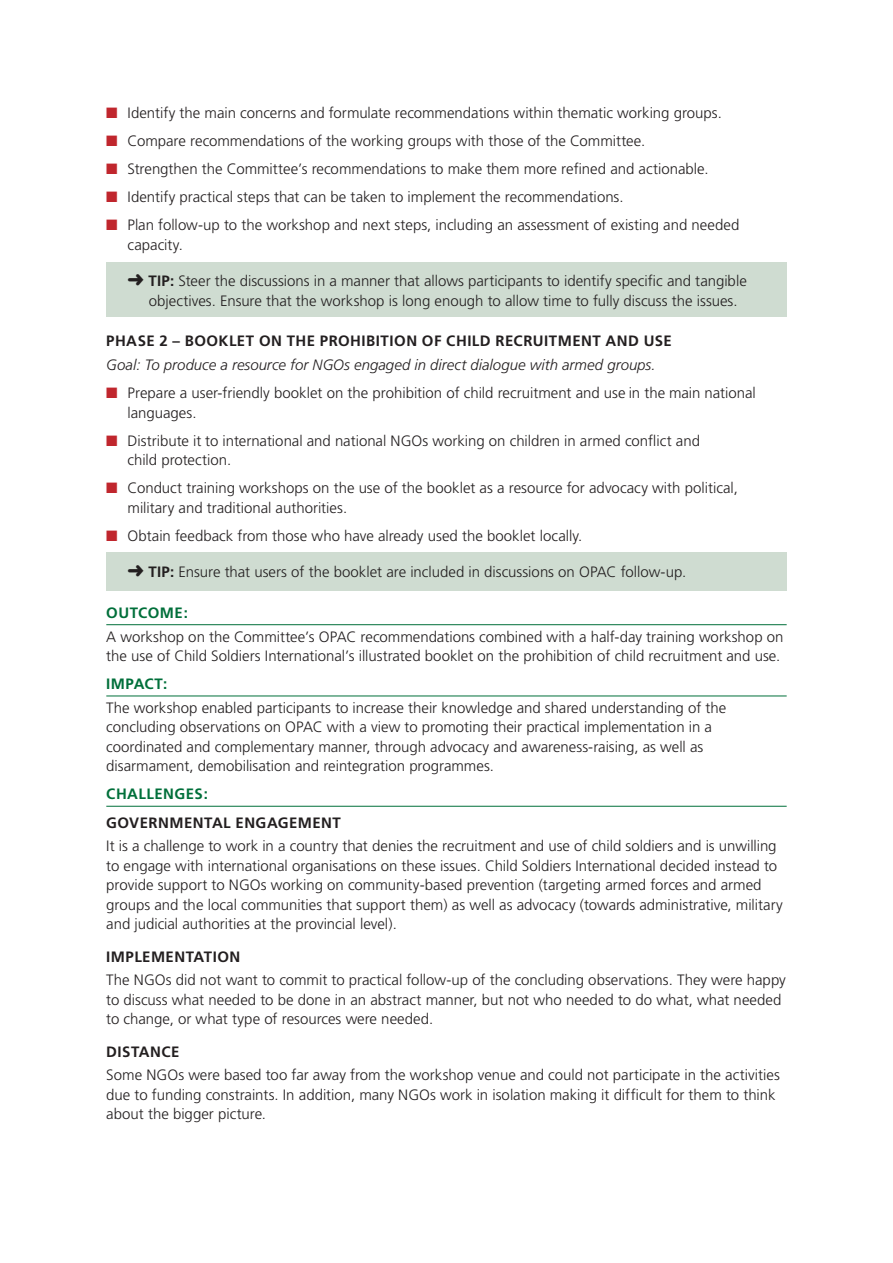
<style>
.page{position:relative;width:893px;height:1263px;background:#fff}
.page>*{position:absolute;margin:0;border:0;box-sizing:border-box;transform-origin:0 0}
.t1{font:300 15px/19.5px "Frutiger";color:#231f20}
.t2{font:700 15px "Frutiger";letter-spacing:.03em;color:#231f20}
.t3{font:italic 300 15px "Frutiger";color:#231f20}
.t4{font:700 15px "Frutiger";letter-spacing:.03em;color:#006f3a}
.s1{color:#c0262d}
.s2{font-weight:700}
</style>
<div class="page">
<div style="left:106px;top:552px;width:681px;height:39px;background:#cfdcd1"></div>
<div style="left:106px;top:262px;width:681px;height:54px;background:#cfdcd1"></div>
<hr style="left:106px;top:624px;width:681px;height:1px;background:#006f3a">
<hr style="left:106px;top:696px;width:681px;height:1px;background:#006f3a">
<hr style="left:106px;top:806px;width:681px;height:1px;background:#006f3a">
<p class="t1" style="left:106px;top:103px;width:617px"><span class="s1">■</span> Identify the main concerns and formulate recommendations within thematic working groups.</p>
<p class="t1" style="left:106px;top:131px;width:540px"><span class="s1">■</span> Compare recommendations of the working groups with those of the Committee.</p>
<p class="t1" style="left:106px;top:159px;width:604px"><span class="s1">■</span> Strengthen the Committee’s recommendations to make them more refined and actionable.</p>
<p class="t1" style="left:106px;top:187px;width:519px"><span class="s1">■</span> Identify practical steps that can be taken to implement the recommendations.</p>
<p class="t1" style="left:128px;top:215px;width:613px;text-indent:-21px"><span class="s1">■</span> Plan follow-up to the workshop and next steps, including an assessment of existing and needed capacity.</p>
<p class="t1" style="left:149px;top:271px;width:599px;text-indent:-21px">➜ <span class="s2">TIP:</span> Steer the discussions in a manner that allows participants to identify specific and tangible objectives. Ensure that the workshop is long enough to allow time to fully discuss the issues.</p>
<p class="t2" style="left:106px;top:332px;width:567px">PHASE 2 – BOOKLET ON THE PROHIBITION OF CHILD RECRUITMENT AND USE</p>
<p class="t3" style="left:106px;top:356px;width:551px">Goal: To produce a resource for NGOs engaged in direct dialogue with armed groups.</p>
<p class="t1" style="left:128px;top:383px;width:630px;text-indent:-21px"><span class="s1">■</span> Prepare a user-friendly booklet on the prohibition of child recruitment and use in the main national languages.</p>
<p class="t1" style="left:128px;top:431px;width:574px;text-indent:-21px"><span class="s1">■</span> Distribute it to international and national NGOs working on children in armed conflict and child protection.</p>
<p class="t1" style="left:128px;top:478px;width:612px;text-indent:-21px"><span class="s1">■</span> Conduct training workshops on the use of the booklet as a resource for advocacy with political, military and traditional authorities.</p>
<p class="t1" style="left:106px;top:526px;width:478px"><span class="s1">■</span> Obtain feedback from those who have already used the booklet locally.</p>
<p class="t1" style="left:128px;top:562px;width:560px">➜ <span class="s2">TIP:</span> Ensure that users of the booklet are included in discussions on OPAC follow-up.</p>
<p class="t4" style="left:106px;top:604px;width:83px">OUTCOME:</p>
<p class="t1" style="left:106px;top:627px;width:679px">A workshop on the Committee’s OPAC recommendations combined with a half-day training workshop on the use of Child Soldiers International’s illustrated booklet on the prohibition of child recruitment and use.</p>
<p class="t4" style="left:106px;top:675px;width:62px">IMPACT:</p>
<p class="t1" style="left:106px;top:698px;width:621px">The workshop enabled participants to increase their knowledge and shared understanding of the concluding observations on OPAC with a view to promoting their practical implementation in a coordinated and complementary manner, through advocacy and awareness-raising, as well as disarmament, demobilisation and reintegration programmes.</p>
<p class="t4" style="left:106px;top:785px;width:103px">CHALLENGES:</p>
<p class="t2" style="left:106px;top:813px;width:236px">GOVERNMENTAL ENGAGEMENT</p>
<p class="t1" style="left:106px;top:836px;width:678px">It is a challenge to work in a country that denies the recruitment and use of child soldiers and is unwilling to engage with international organisations on these issues. Child Soldiers International decided instead to provide support to NGOs working on community-based prevention (targeting armed forces and armed groups and the local communities that support them) as well as advocacy (towards administrative, military and judicial authorities at the provincial level).</p>
<p class="t2" style="left:106px;top:947px;width:136px">IMPLEMENTATION</p>
<p class="t1" style="left:106px;top:970px;width:681px">The NGOs did not want to commit to practical follow-up of the concluding observations. They were happy to discuss what needed to be done in an abstract manner, but not who needed to do what, what needed to change, or what type of resources were needed.</p>
<p class="t2" style="left:106px;top:1042px;width:75px">DISTANCE</p>
<p class="t1" style="left:106px;top:1065px;width:675px">Some NGOs were based too far away from the workshop venue and could not participate in the activities due to funding constraints. In addition, many NGOs work in isolation making it difficult for them to think about the bigger picture.</p>
</div>
